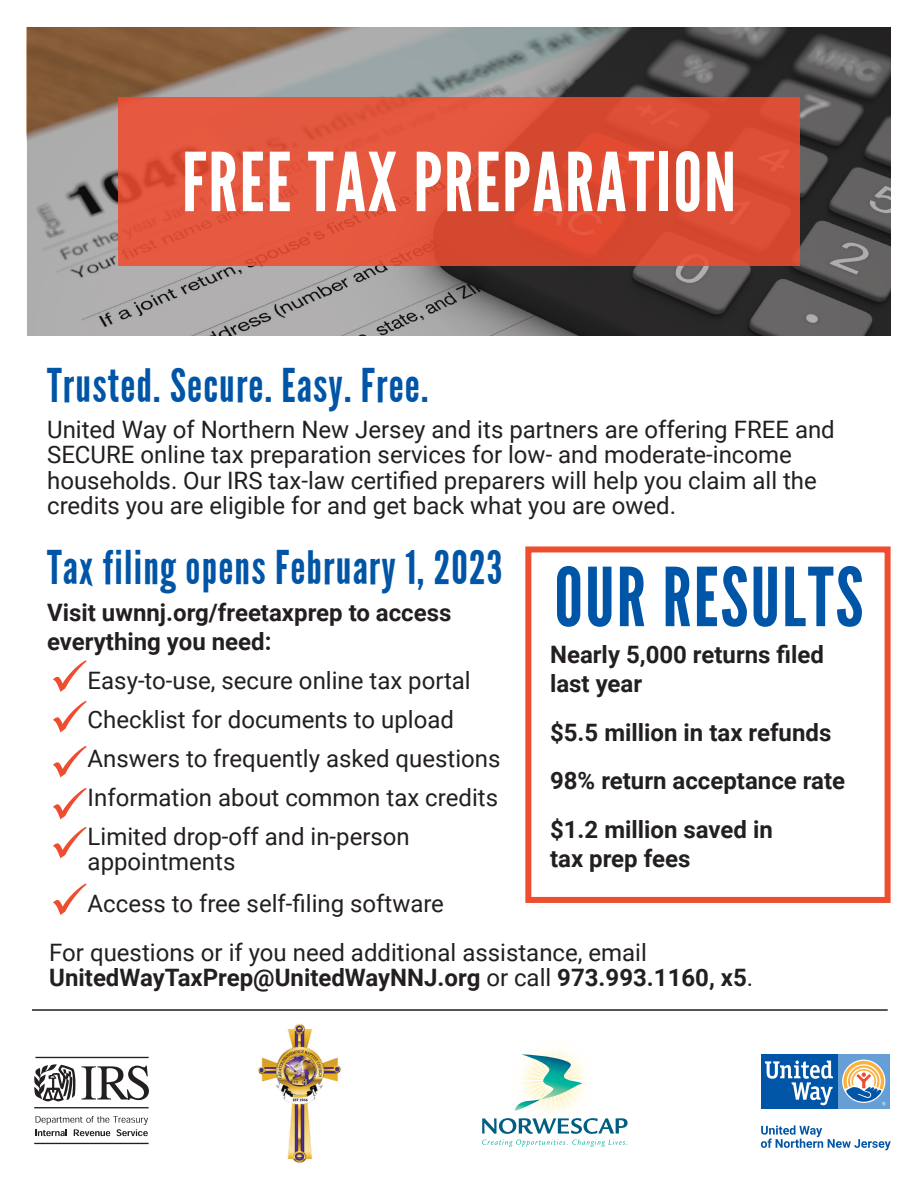
<style>
.page{position:relative;width:918px;height:1188px;background:#fff}
.page>*{position:absolute;margin:0;border:0;box-sizing:border-box;transform-origin:0 0}
.t1{font:81px "League Gothic";letter-spacing:.025em;color:#fff}
.t2{font:81px "League Gothic";letter-spacing:.025em;color:#0155a7}
.t3{font:46.5px "League Gothic";letter-spacing:.025em;color:#0155a7}
.t4{font:24px/39px "Roboto";color:#231f20}
.t5{font:700 24px/28.5px "Roboto";color:#231f20}
.s1{font-weight:700}
</style>
<div class="page">
<hr style="left:32px;top:1009px;width:856px;height:2px;background:#231f20">
<img style="left:258px;top:1024px;width:83px;height:139px">
<hr style="left:34px;top:1143px;width:115px;height:1px;background:#231f20">
<hr style="left:34px;top:1107px;width:115px;height:1px;background:#231f20">
<hr style="left:35px;top:1057px;width:114px;height:1px;background:#231f20">
<svg style="left:34px;top:1064px;width:115px;height:37px"></svg>
<svg style="left:35px;top:1116px;width:113px;height:20px"></svg>
<svg style="left:482px;top:1049px;width:146px;height:98px"></svg>
<div style="left:838px;top:1054px;width:52px;height:55px;background:#669fd5"></div>
<svg style="left:842px;top:1060px;width:43px;height:43px"></svg>
<div style="left:761px;top:1054px;width:77px;height:55px;background:#0155a7"></div>
<svg style="left:765px;top:1061px;width:68px;height:44px"></svg>
<svg style="left:843px;top:1061px;width:42px;height:44px"></svg>
<svg style="left:761px;top:1125px;width:130px;height:25px"></svg>
<img style="left:27px;top:27px;width:864px;height:309px">
<div style="left:118px;top:97px;width:682px;height:169px;background:linear-gradient(to right,#e65a41,#d7492f)"></div>
<div style="left:525px;top:546px;width:366px;height:357px;border:6px solid #ef4d30"></div>
<svg style="left:53px;top:660px;width:34px;height:32px"></svg>
<svg style="left:53px;top:701px;width:34px;height:31px"></svg>
<svg style="left:53px;top:746px;width:34px;height:31px"></svg>
<svg style="left:53px;top:788px;width:34px;height:31px"></svg>
<svg style="left:53px;top:827px;width:34px;height:31px"></svg>
<svg style="left:53px;top:883px;width:34px;height:32px"></svg>
<h1 class="t1" style="left:182px;top:136px;width:556px">FREE TAX PREPARATION</h1>
<h2 class="t3" style="left:47px;top:358px;width:383px">Trusted. Secure. Easy. Free.</h2>
<p class="t4" style="left:47px;top:415px;width:789px;line-height:25.7px">United Way of Northern New Jersey and its partners are offering FREE and SECURE online tax preparation services for low- and moderate-income households. Our IRS tax-law certified preparers will help you claim all the credits you are eligible for and get back what you are owed.</p>
<h2 class="t3" style="left:47px;top:540px;width:457px">Tax filing opens February 1, 2023</h2>
<p class="t5" style="left:47px;top:598px;width:406px">Visit uwnnj.org/freetaxprep to access everything you need:</p>
<p class="t4" style="left:88px;top:660px;width:414px">Easy-to-use, secure online tax portal Checklist for documents to upload Answers to frequently asked questions Information about common tax credits Limited drop-off and in-person</p>
<p class="t4" style="left:88px;top:840px;width:358px;line-height:42px">appointments<br>Access to free self-filing software</p>
<h1 class="t2" style="left:554px;top:551px;width:311px">OUR RESULTS</h1>
<p class="t5" style="left:550px;top:640px;width:275px">Nearly 5,000 returns filed last year</p>
<p class="t5" style="left:550px;top:707px;width:297px;line-height:48.8px">$5.5 million in tax refunds<br>98% return acceptance rate $1.2 million saved in</p>
<p class="t5" style="left:550px;top:843px;width:142px">tax prep fees</p>
<p class="t4" style="left:49px;top:938px;width:705px;line-height:25.5px">For questions or if you need additional assistance, email<br><span class="s1">UnitedWayTaxPrep@UnitedWayNNJ.org</span> or call <span class="s1">973.993.1160, x5</span>.</p>
</div>
